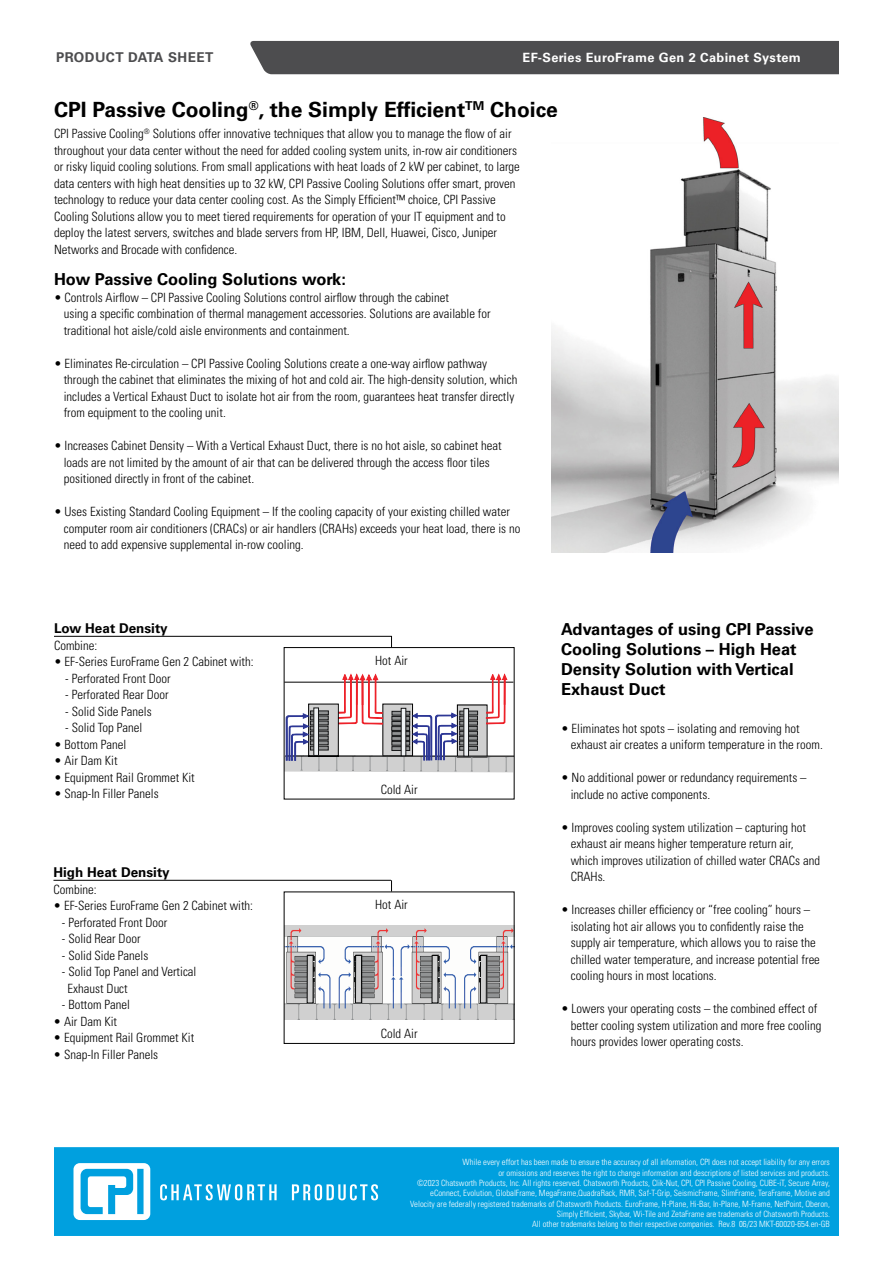
<style>
.page{position:relative;width:893px;height:1263px;background:#fff}
.page>*{position:absolute;margin:0;border:0;box-sizing:border-box;transform-origin:0 0}
.t1{font:700 21px "Univers LT Std";color:#000}
.t2{font:700 16.5px/19.8px "Univers LT Std";color:#000}
.t3{font:700 13.5px "Univers LT Std";color:#000}
.t4{font:700 13.5px "Univers LT Std";letter-spacing:.03em;color:#4d4d4f}
.t5{font:300 condensed 12.75px/16.5px "Univers LT Std";color:#000}
.t6{font:700 12.75px "Univers LT Std";letter-spacing:.03em;color:#fff}
.t7{font:300 condensed 8.7px/10.4px "Univers LT Std";color:#fff;text-align:right}
</style>
<div class="page">
<div style="left:54px;top:1147px;width:785px;height:89px;background:#00a0df"></div>
<div style="left:250px;top:41px;width:589px;height:33px;background:#4d4d4f"></div>
<svg style="left:73px;top:1163px;width:77px;height:57px"></svg>
<svg style="left:160px;top:1184px;width:117px;height:16px"></svg>
<svg style="left:292px;top:1184px;width:86px;height:16px"></svg>
<img style="left:552px;top:117px;width:287px;height:435px">
<svg style="left:286px;top:674px;width:226px;height:98px"></svg>
<div style="left:284px;top:647px;width:230px;height:152px;border:1px solid #000"></div>
<hr style="left:54px;top:636px;width:338px;height:1px;background:#000">
<hr style="left:53px;top:880px;width:338px;height:1px;background:#000">
<img style="left:286px;top:926px;width:226px;height:93px">
<div style="left:307px;top:955px;width:6px;height:48px;background:#d0d0d0"></div>
<div style="left:307px;top:955px;width:6px;height:48px;border:1px solid #070808"></div>
<div style="left:300px;top:1004px;width:15px;height:5px;background:#d0d0d0"></div>
<div style="left:355px;top:955px;width:7px;height:48px;background:#d0d0d0"></div>
<div style="left:355px;top:955px;width:7px;height:48px;border:1px solid #070808"></div>
<div style="left:353px;top:1004px;width:16px;height:5px;background:#d0d0d0"></div>
<div style="left:432px;top:955px;width:6px;height:48px;background:#d0d0d0"></div>
<div style="left:425px;top:1004px;width:15px;height:5px;background:#d0d0d0"></div>
<div style="left:480px;top:955px;width:6px;height:48px;background:#d0d0d0"></div>
<div style="left:480px;top:955px;width:7px;height:48px;border:1px solid #070808"></div>
<div style="left:478px;top:1004px;width:16px;height:5px;background:#d0d0d0"></div>
<svg style="left:313px;top:956px;width:2px;height:15px"></svg>
<svg style="left:354px;top:956px;width:2px;height:26px"></svg>
<svg style="left:438px;top:956px;width:1px;height:15px"></svg>
<svg style="left:479px;top:956px;width:2px;height:15px"></svg>
<div style="left:284px;top:891px;width:230px;height:153px;border:1px solid #000"></div>
<p class="t4" style="left:56px;top:49px;width:159px">PRODUCT DATA SHEET</p>
<p class="t6" style="left:522px;top:50px;width:280px">EF-Series EuroFrame Gen 2 Cabinet System</p>
<h1 class="t1" style="left:54px;top:98px;width:505px">CPI Passive Cooling<sup>®</sup>, the Simply Efficient<sup>TM</sup> Choice</h1>
<p class="t5" style="left:54px;top:126px;width:467px">CPI Passive Cooling<sup>®</sup> Solutions offer innovative techniques that allow you to manage the flow of air throughout your data center without the need for added cooling system units, in-row air conditioners or risky liquid cooling solutions. From small applications with heat loads of 2 kW per cabinet, to large data centers with high heat densities up to 32 kW, CPI Passive Cooling Solutions offer smart, proven technology to reduce your data center cooling cost. As the Simply Efficient™ choice, CPI Passive Cooling Solutions allow you to meet tiered requirements for operation of your IT equipment and to deploy the latest servers, switches and blade servers from HP, IBM, Dell, Huawei, Cisco, Juniper Networks and Brocade with confidence.</p>
<p class="t2" style="left:54px;top:270px;width:293px">How Passive Cooling Solutions work:</p>
<p class="t5" style="left:64px;top:289px;width:428px;text-indent:-10px">• Controls Airflow – CPI Passive Cooling Solutions control airflow through the cabinet<br>using a specific combination of thermal management accessories. Solutions are available for traditional hot aisle/cold aisle environments and containment.</p>
<p class="t5" style="left:64px;top:355px;width:455px;text-indent:-10px">• Eliminates Re-circulation – CPI Passive Cooling Solutions create a one-way airflow pathway through the cabinet that eliminates the mixing of hot and cold air. The high-density solution, which includes a Vertical Exhaust Duct to isolate hot air from the room, guarantees heat transfer directly from equipment to the cooling unit.</p>
<p class="t5" style="left:64px;top:437px;width:439px;text-indent:-10px">• Increases Cabinet Density – With a Vertical Exhaust Duct, there is no hot aisle, so cabinet heat loads are not limited by the amount of air that can be delivered through the access floor tiles positioned directly in front of the cabinet.</p>
<p class="t5" style="left:64px;top:503px;width:458px;text-indent:-10px">• Uses Existing Standard Cooling Equipment – If the cooling capacity of your existing chilled water computer room air conditioners (CRACs) or air handlers (CRAHs) exceeds your heat load, there is no need to add expensive supplemental in-row cooling.</p>
<p class="t3" style="left:54px;top:620px;width:115px">Low Heat Density</p>
<p class="t5" style="left:54px;top:637px;width:45px">Combine:</p>
<p class="t5" style="left:54px;top:653px;width:201px">• EF-Series EuroFrame Gen 2 Cabinet with:</p>
<p class="t5" style="left:65px;top:670px;width:107px">- Perforated Front Door</p>
<p class="t5" style="left:65px;top:686px;width:105px">- Perforated Rear Door</p>
<p class="t5" style="left:65px;top:703px;width:88px">- Solid Side Panels</p>
<p class="t5" style="left:65px;top:719px;width:78px">- Solid Top Panel</p>
<p class="t5" style="left:54px;top:736px;width:74px">• Bottom Panel</p>
<p class="t5" style="left:54px;top:752px;width:65px">• Air Dam Kit</p>
<p class="t5" style="left:54px;top:769px;width:142px">• Equipment Rail Grommet Kit</p>
<p class="t5" style="left:54px;top:785px;width:106px">• Snap-In Filler Panels</p>
<p class="t3" style="left:53px;top:864px;width:118px">High Heat Density</p>
<p class="t5" style="left:53px;top:881px;width:45px">Combine:</p>
<p class="t5" style="left:53px;top:897px;width:201px">• EF-Series EuroFrame Gen 2 Cabinet with:</p>
<p class="t5" style="left:62px;top:914px;width:107px">- Perforated Front Door</p>
<p class="t5" style="left:62px;top:930px;width:80px">- Solid Rear Door</p>
<p class="t5" style="left:62px;top:947px;width:88px">- Solid Side Panels</p>
<p class="t5" style="left:68px;top:963px;width:130px;text-indent:-6px">- Solid Top Panel and Vertical<br>Exhaust Duct</p>
<p class="t5" style="left:62px;top:996px;width:69px">- Bottom Panel</p>
<p class="t5" style="left:53px;top:1013px;width:65px">• Air Dam Kit</p>
<p class="t5" style="left:53px;top:1029px;width:142px">• Equipment Rail Grommet Kit</p>
<p class="t5" style="left:53px;top:1046px;width:106px">• Snap-In Filler Panels</p>
<p class="t5" style="left:375px;top:652px;width:34px">Hot Air</p>
<p class="t5" style="left:381px;top:781px;width:38px">Cold Air</p>
<p class="t5" style="left:375px;top:896px;width:34px">Hot Air</p>
<p class="t5" style="left:381px;top:1026px;width:38px">Cold Air</p>
<p class="t2" style="left:561px;top:620px;width:254px">Advantages of using CPI Passive<br>Cooling Solutions – High Heat<br>Density Solution with Vertical<br>Exhaust Duct</p>
<p class="t5" style="left:571px;top:720px;width:254px;text-indent:-10px">• Eliminates hot spots – isolating and removing hot exhaust air creates a uniform temperature in the room.</p>
<p class="t5" style="left:571px;top:769px;width:237px;text-indent:-10px">• No additional power or redundancy requirements – include no active components.</p>
<p class="t5" style="left:571px;top:819px;width:251px;text-indent:-10px">• Improves cooling system utilization – capturing hot exhaust air means higher temperature return air, which improves utilization of chilled water CRACs and CRAHs.</p>
<p class="t5" style="left:571px;top:901px;width:251px;text-indent:-10px">• Increases chiller efficiency or “free cooling” hours – isolating hot air allows you to confidently raise the supply air temperature, which allows you to raise the chilled water temperature, and increase potential free cooling hours in most locations.</p>
<p class="t5" style="left:571px;top:1000px;width:252px;text-indent:-10px">• Lowers your operating costs – the combined effect of better cooling system utilization and more free cooling hours provides lower operating costs.</p>
<p class="t7" style="left:410px;top:1157px;width:421px">While every effort has been made to ensure the accuracy of all information, CPI does not accept liability for any errors<br>or omissions and reserves the right to change information and descriptions of listed services and products.<br>©2023 Chatsworth Products, Inc. All rights reserved. Chatsworth Products, Clik-Nut, CPI, CPI Passive Cooling, CUBE-iT, Secure Array, eConnect, Evolution, GlobalFrame, MegaFrame,QuadraRack, RMR, Saf-T-Grip, SeismicFrame, SlimFrame, TeraFrame, Motive and Velocity are federally registered trademarks of Chatsworth Products. EuroFrame, H-Plane, Hi-Bar, In-Plane, M-Frame, NetPoint, Oberon, Simply Efficient, Skybar, Wi-Tile and ZetaFrame are trademarks of Chatsworth Products.<br>All other trademarks belong to their respective companies. Rev.8 06/23 MKT-60020-654.en-GB</p>
</div>
